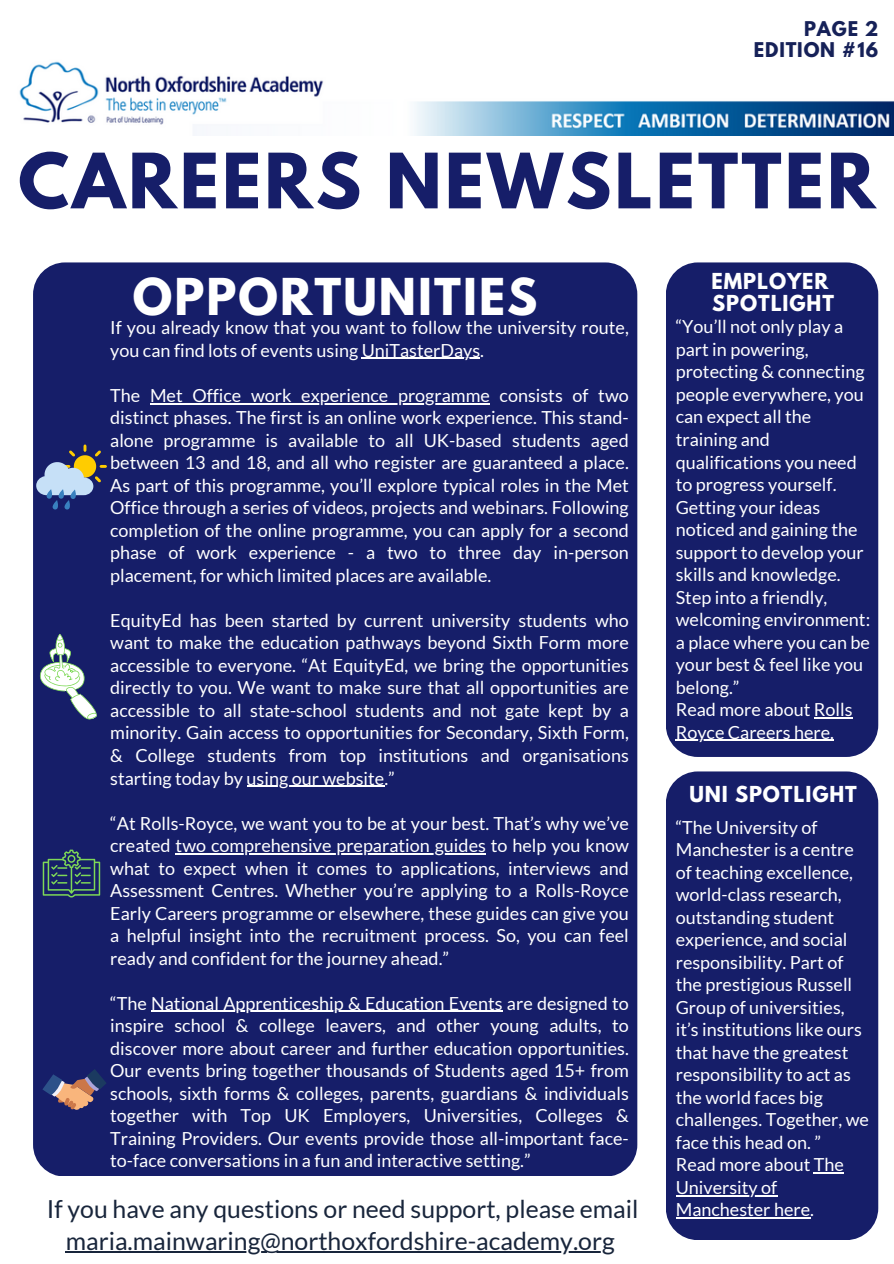
<style>
.page{position:relative;width:894px;height:1264px;background:#fff}
.page>*{position:absolute;margin:0;border:0;box-sizing:border-box;transform-origin:0 0}
.t1{font:700 67.5px "League Spartan";letter-spacing:.045em;color:#161e69}
.t2{font:700 45px "League Spartan";letter-spacing:.045em;color:#fff}
.t3{font:24.75px "Lato";color:#18253b}
.t4{font:700 19.5px "League Spartan";letter-spacing:.045em;color:#fff}
.t5{font:18px/22.5px "Lato";color:#fff}
.t6{font:700 18px/20.2px "League Spartan";letter-spacing:.045em;color:#162158;text-align:right}
</style>
<div class="page">
<div style="left:33px;top:262px;width:604px;height:913px;background:#161e69;border-radius:32px"></div>
<div style="left:665px;top:262px;width:213px;height:494px;background:#161e69;border-radius:32px"></div>
<div style="left:665px;top:771px;width:213px;height:469px;background:#161e69;border-radius:32px"></div>
<img style="left:19px;top:61px;width:874px;height:74px">
<hr style="left:66px;top:1251px;width:548px;height:2px;background:#18253b">
<hr style="left:361px;top:358px;width:119px;height:1px;background:#fff">
<hr style="left:150px;top:403px;width:340px;height:1px;background:#fff">
<hr style="left:246px;top:785px;width:138px;height:1px;background:#fff">
<hr style="left:175px;top:853px;width:311px;height:1px;background:#fff">
<hr style="left:151px;top:1010px;width:351px;height:1px;background:#fff">
<svg style="left:36px;top:444px;width:71px;height:65px"></svg>
<svg style="left:39px;top:634px;width:58px;height:85px"></svg>
<svg style="left:43px;top:849px;width:57px;height:48px"></svg>
<svg style="left:42px;top:1069px;width:64px;height:41px"></svg>
<hr style="left:813px;top:717px;width:39px;height:1px;background:#fff">
<hr style="left:675px;top:739px;width:158px;height:2px;background:#fff">
<hr style="left:813px;top:1172px;width:30px;height:1px;background:#fff">
<hr style="left:675px;top:1194px;width:102px;height:2px;background:#fff">
<hr style="left:675px;top:1217px;width:135px;height:1px;background:#fff">
<p class="t6" style="left:753px;top:21px;width:126px">PAGE 2<br>EDITION #16</p>
<h2 class="t1" style="left:18px;top:148px;width:858px">CAREERS NEWSLETTER</h2>
<p class="t2" style="left:133px;top:274px;width:406px">OPPORTUNITIES</p>
<p class="t5" style="left:110px;top:316px;width:520px">If you already know that you want to follow the university route, you can find lots of events using UniTasterDays.</p>
<p class="t5" style="left:110px;top:383px;width:32px">The</p>
<p class="t5" style="left:110px;top:383px;width:520px;text-align:justify;text-indent:40px">Met Office work experience programme consists of two distinct phases. The first is an online work experience. This stand&shy;alone programme is available to all UK-based students aged between 13 and 18, and all who register are guaranteed a place.<br>As part of this programme, you’ll explore typical roles in the Met Office through a series of videos, projects and webinars. Following completion of the online programme, you can apply for a second phase of work experience - a two to three day in-person placement, for which limited places are available.</p>
<p class="t5" style="left:110px;top:608px;width:520px">EquityEd has been started by current university students who</p>
<p class="t5" style="left:110px;top:631px;width:520px;text-align:justify">want to make the education pathways beyond Sixth Form more accessible to everyone. “At EquityEd, we bring the opportunities directly to you. We want to make sure that all opportunities are accessible to all state-school students and not gate kept by a minority. Gain access to opportunities for Secondary, Sixth Form, &amp; College students from top institutions and organisations starting today by using our website.”</p>
<h4 class="t5" style="left:110px;top:811px;width:520px">“At Rolls-Royce, we want you to be at your best. That’s why we’ve created two comprehensive preparation guides to help you know</h4>
<p class="t5" style="left:110px;top:856px;width:520px;text-align:justify">what to expect when it comes to applications, interviews and Assessment Centres. Whether you’re applying to a Rolls-Royce Early Careers programme or elsewhere, these guides can give you a helpful insight into the recruitment process. So, you can feel ready and confident for the journey ahead.”</p>
<p class="t5" style="left:110px;top:991px;width:520px">“The National Apprenticeship &amp; Education Events are designed to</p>
<p class="t5" style="left:110px;top:1013px;width:520px;text-align:justify">inspire school &amp; college leavers, and other young adults, to discover more about career and further education opportunities.<br>Our events bring together thousands of Students aged 15+ from schools, sixth forms &amp; colleges, parents, guardians &amp; individuals together with Top UK Employers, Universities, Colleges &amp; Training Providers. Our events provide those all-important face&shy;to-face conversations in a fun and interactive setting.”</p>
<p class="t3" style="left:47px;top:1193px;width:593px">If you have any questions or need support, please email</p>
<p class="t3" style="left:66px;top:1225px;width:550px">maria.mainwaring@northoxfordshire-academy.org</p>
<h4 class="t4" style="left:711px;top:271px;width:118px">EMPLOYER</h4>
<h4 class="t4" style="left:712px;top:293px;width:123px">SPOTLIGHT</h4>
<p class="t5" style="left:675px;top:315px;width:196px">“You’ll not only play a part in powering, protecting &amp; connecting people everywhere, you can expect all the training and qualifications you need to progress yourself.<br>Getting your ideas noticed and gaining the support to develop your skills and knowledge.<br>Step into a friendly, welcoming environment: a place where you can be your best &amp; feel like you belong.”</p>
<p class="t5" style="left:675px;top:698px;width:178px">Read more about Rolls</p>
<p class="t5" style="left:675px;top:720px;width:160px">Royce Careers here.</p>
<h1 class="t4" style="left:689px;top:785px;width:169px">UNI SPOTLIGHT</h1>
<p class="t5" style="left:675px;top:815px;width:195px">“The University of<br>Manchester is a centre of teaching excellence, world-class research, outstanding student experience, and social responsibility. Part of the prestigious Russell<br>Group of universities, it’s institutions like ours that have the greatest responsibility to act as the world faces big challenges. Together, we face this head on. ”</p>
<h4 class="t5" style="left:675px;top:1153px;width:170px">Read more about The</h4>
<h3 class="t5" style="left:675px;top:1175px;width:140px">University of<br>Manchester here.</h3>
</div>
